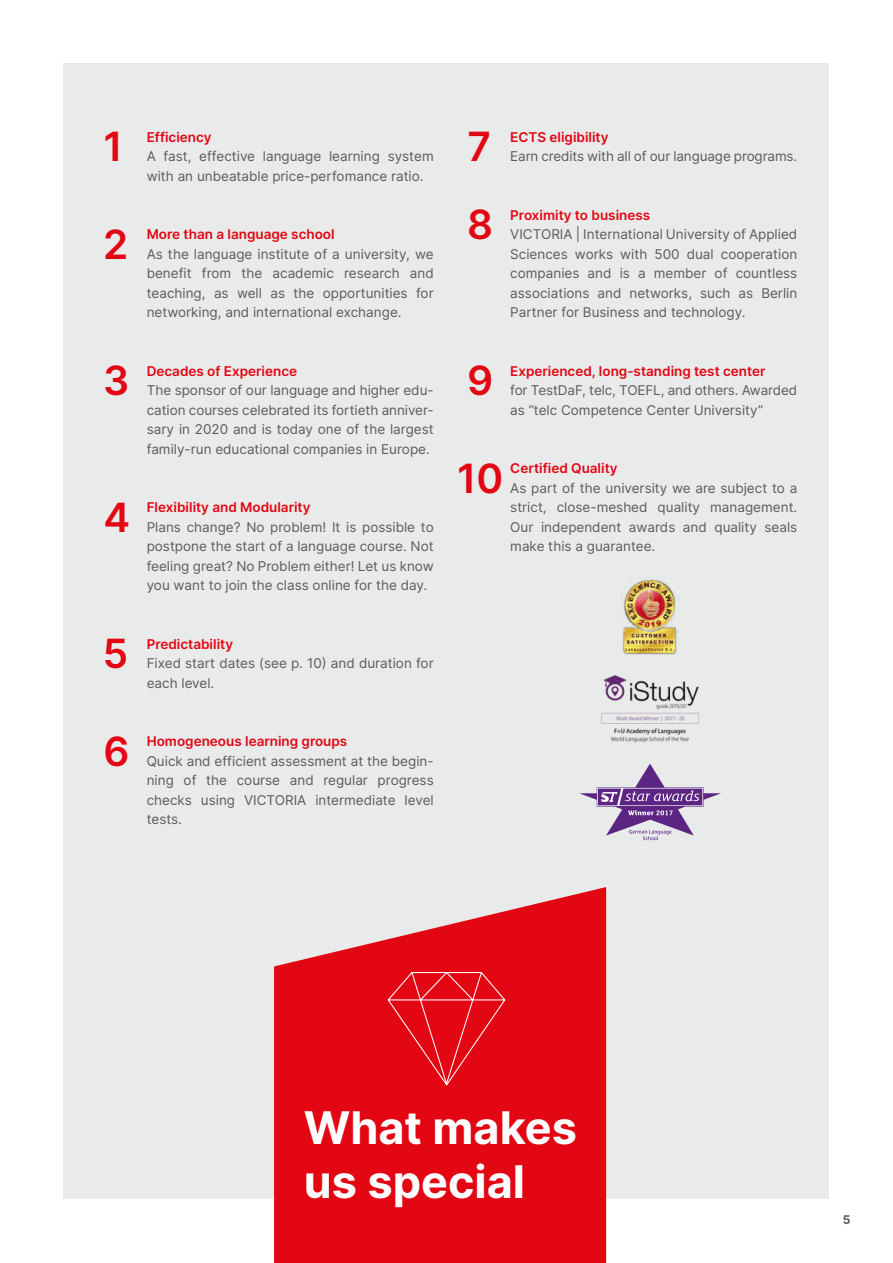
<style>
.page{position:relative;width:893px;height:1263px;background:#fff}
.page>*{position:absolute;margin:0;border:0;box-sizing:border-box;transform-origin:0 0}
.t1{font:700 45px/54px "Inter";color:#fff}
.t2{font:600 40.35px "Inter";color:#e30613}
.t3{font:13.5px/19.5px "Inter";color:#5c5c5b;text-align:justify}
.t4{font:600 13.5px "Inter";color:#e30613}
.t5{font:700 12px "Inter";color:#5c5c5b}
</style>
<div class="page">
<div style="left:64px;top:64px;width:765px;height:1135px;background:#e9eaea"></div>
<svg style="left:274px;top:887px;width:332px;height:376px;background:#e3212c"></svg>
<svg style="left:387px;top:971px;width:119px;height:116px;background:#e41420"></svg>
<img style="left:621px;top:579px;width:58px;height:75px">
<img style="left:601px;top:675px;width:98px;height:68px">
<svg style="left:579px;top:764px;width:142px;height:76px"></svg>
<h2 class="t2" style="left:103px;top:117px;width:21px">1</h2>
<p class="t4" style="left:147px;top:127px;width:67px">Efficiency</p>
<p class="t3" style="left:147px;top:146px;width:288px">A fast, effective language learning system with an unbeatable price-perfomance ratio.</p>
<h2 class="t2" style="left:103px;top:215px;width:27px">2</h2>
<p class="t4" style="left:147px;top:225px;width:189px">More than a language school</p>
<p class="t3" style="left:147px;top:244px;width:289px">As the language institute of a university, we benefit from the academic research and teaching, as well as the opportunities for networking, and international exchange.</p>
<h2 class="t2" style="left:103px;top:351px;width:28px">3</h2>
<p class="t4" style="left:147px;top:361px;width:152px">Decades of Experience</p>
<p class="t3" style="left:147px;top:380px;width:289px">The sponsor of our language and higher edu&shy;cation courses celebrated its fortieth anniver&shy;sary in 2020 and is today one of the largest family-run educational companies in Europe.</p>
<h2 class="t2" style="left:104px;top:488px;width:28px">4</h2>
<p class="t4" style="left:147px;top:498px;width:165px">Flexibility and Modularity</p>
<p class="t3" style="left:147px;top:517px;width:289px">Plans change? No problem! It is possible to postpone the start of a language course. Not feeling great? No Problem either! Let us know you want to join the class online for the day.</p>
<h2 class="t2" style="left:103px;top:624px;width:27px">5</h2>
<p class="t4" style="left:147px;top:634px;width:88px">Predictability</p>
<p class="t3" style="left:147px;top:653px;width:289px">Fixed start dates (see p. 10) and duration for each level.</p>
<h2 class="t2" style="left:104px;top:722px;width:28px">6</h2>
<p class="t4" style="left:147px;top:732px;width:202px">Homogeneous learning groups</p>
<p class="t3" style="left:147px;top:751px;width:289px">Quick and efficient assessment at the begin&shy;ning of the course and regular progress checks using VICTORIA intermediate level tests.</p>
<h2 class="t2" style="left:468px;top:117px;width:25px">7</h2>
<p class="t4" style="left:510px;top:127px;width:100px">ECTS eligibility</p>
<p class="t3" style="left:510px;top:146px;width:288px">Earn credits with all of our language programs.</p>
<h2 class="t2" style="left:467px;top:195px;width:28px">8</h2>
<p class="t4" style="left:510px;top:205px;width:141px">Proximity to business</p>
<p class="t3" style="left:510px;top:224px;width:289px">VICTORIA | International University of Applied Sciences works with 500 dual cooperation companies and is a member of countless associations and networks, such as Berlin Partner for Business and technology.</p>
<h2 class="t2" style="left:467px;top:351px;width:28px">9</h2>
<p class="t4" style="left:510px;top:361px;width:257px">Experienced, long-standing test center</p>
<p class="t3" style="left:510px;top:380px;width:289px">for TestDaF, telc, TOEFL, and others. Awarded as “telc Competence Center University”</p>
<h2 class="t2" style="left:457px;top:449px;width:48px">10</h2>
<p class="t4" style="left:510px;top:459px;width:109px">Certified Quality</p>
<p class="t3" style="left:510px;top:478px;width:289px">As part of the university we are subject to a strict, close-meshed quality management.<br>Our independent awards and quality seals make this a guarantee.</p>
<h1 class="t1" style="left:304px;top:1099px;width:275px">What makes us special</h1>
<p class="t5" style="left:843px;top:1211px;width:9px">5</p>
</div>
